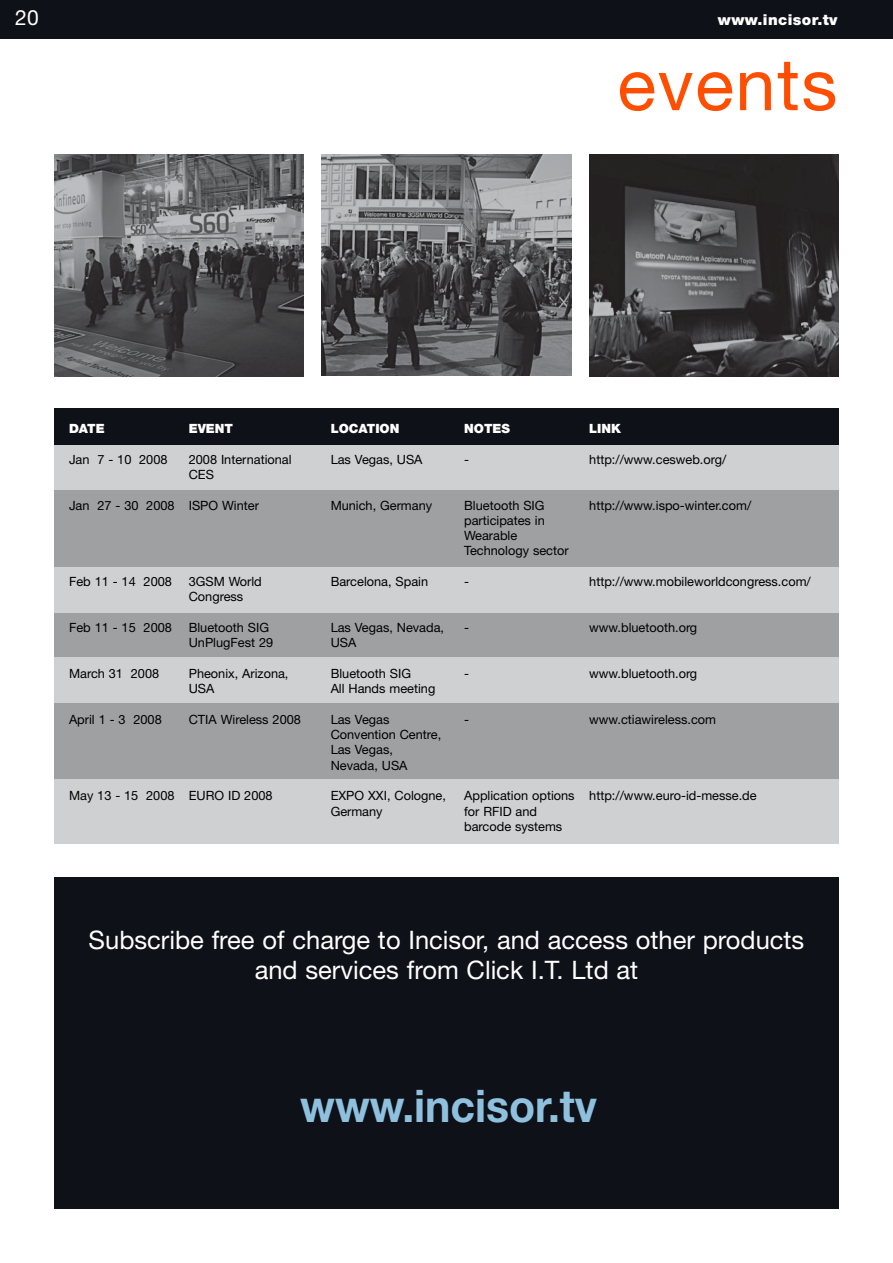
<style>
.page{position:relative;width:893px;height:1263px;background:#fff}
.page>*{position:absolute;margin:0;border:0;box-sizing:border-box;transform-origin:0 0}
.t1{font:72px "Helvetica Neue";letter-spacing:.02em;color:#ff4e00}
.t2{font:700 45px "Helvetica Neue";color:#8fc0de;scale:.95 1}
.t3{font:25.5px/30px "Helvetica Neue";color:#fff;text-align:center}
.t4{font:21px "Helvetica Neue";color:#fff}
.t5{font:900 15px "Helvetica Neue";letter-spacing:.025em;color:#fff}
.t6{font:12.75px/15.3px "Helvetica Neue";color:#000}
.t7{font:900 12.75px "Helvetica Neue";color:#fff}
</style>
<div class="page">
<div style="left:54px;top:409px;width:784px;height:435px;background:#cfd0d1"></div>
<div style="left:54px;top:490px;width:784px;height:76px;background:#9fa0a2"></div>
<div style="left:54px;top:613px;width:784px;height:44px;background:#9fa0a2"></div>
<div style="left:54px;top:704px;width:784px;height:75px;background:#9fa0a2"></div>
<div style="left:54px;top:409px;width:784px;height:36px;background:#0e1117"></div>
<div style="left:0;top:0;width:892px;height:38px;background:#0e1117"></div>
<img style="left:54px;top:154px;width:250px;height:223px">
<img style="left:322px;top:154px;width:249px;height:222px">
<img style="left:589px;top:154px;width:249px;height:223px">
<div style="left:54px;top:878px;width:784px;height:331px;background:#0e1117"></div>
<h3 class="t4" style="left:15px;top:10px;width:25px">20</h3>
<p class="t5" style="left:718px;top:15px;width:121px">www.incisor.tv</p>
<h1 class="t1" style="left:617px;top:59px;width:221px">events</h1>
<p class="t7" style="left:69px;top:424px;width:37px">DATE</p>
<p class="t7" style="left:189px;top:424px;width:46px">EVENT</p>
<p class="t7" style="left:330px;top:424px;width:70px">LOCATION</p>
<p class="t7" style="left:464px;top:424px;width:47px">NOTES</p>
<p class="t7" style="left:589px;top:424px;width:33px">LINK</p>
<p class="t6" style="left:69px;top:453px;width:100px">Jan 7 - 10 2008</p>
<p class="t6" style="left:189px;top:453px;width:104px">2008 International</p>
<p class="t6" style="left:331px;top:453px;width:93px">Las Vegas, USA</p>
<p class="t6" style="left:464px;top:453px;width:6px">-</p>
<p class="t6" style="left:589px;top:453px;width:138px">http://www.cesweb.org/</p>
<p class="t6" style="left:189px;top:468px;width:27px">CES</p>
<p class="t6" style="left:69px;top:499px;width:191px">Jan 27 - 30 2008 ISPO Winter</p>
<p class="t6" style="left:330px;top:499px;width:103px">Munich, Germany</p>
<p class="t6" style="left:464px;top:499px;width:82px">Bluetooth SIG</p>
<p class="t6" style="left:589px;top:499px;width:163px">http://www.ispo-winter.com/</p>
<p class="t6" style="left:464px;top:514px;width:106px">participates in<br>Wearable<br>Technology sector</p>
<p class="t6" style="left:69px;top:575px;width:104px">Feb 11 - 14 2008</p>
<p class="t6" style="left:189px;top:575px;width:75px">3GSM World</p>
<p class="t6" style="left:331px;top:575px;width:99px">Barcelona, Spain</p>
<p class="t6" style="left:464px;top:575px;width:6px">-</p>
<p class="t6" style="left:589px;top:575px;width:223px">http://www.mobileworldcongress.com/</p>
<p class="t6" style="left:189px;top:590px;width:56px">Congress</p>
<p class="t6" style="left:69px;top:621px;width:104px">Feb 11 - 15 2008</p>
<p class="t6" style="left:189px;top:621px;width:82px">Bluetooth SIG</p>
<p class="t6" style="left:331px;top:621px;width:115px">Las Vegas, Nevada,</p>
<p class="t6" style="left:464px;top:621px;width:6px">-</p>
<p class="t6" style="left:589px;top:621px;width:109px">www.bluetooth.org</p>
<p class="t6" style="left:189px;top:636px;width:86px">UnPlugFest 29</p>
<p class="t6" style="left:330px;top:636px;width:27px">USA</p>
<p class="t6" style="left:69px;top:667px;width:92px">March 31 2008</p>
<p class="t6" style="left:189px;top:667px;width:101px">Pheonix, Arizona,</p>
<p class="t6" style="left:331px;top:667px;width:82px">Bluetooth SIG</p>
<p class="t6" style="left:464px;top:667px;width:6px">-</p>
<p class="t6" style="left:589px;top:667px;width:109px">www.bluetooth.org</p>
<p class="t6" style="left:189px;top:682px;width:27px">USA</p>
<p class="t6" style="left:330px;top:682px;width:106px">All Hands meeting</p>
<p class="t6" style="left:69px;top:713px;width:94px">April 1 - 3 2008</p>
<p class="t6" style="left:189px;top:713px;width:114px">CTIA Wireless 2008</p>
<p class="t6" style="left:331px;top:713px;width:60px">Las Vegas</p>
<p class="t6" style="left:464px;top:713px;width:6px">-</p>
<p class="t6" style="left:589px;top:713px;width:128px">www.ctiawireless.com</p>
<p class="t6" style="left:330px;top:728px;width:112px">Convention Centre,<br>Las Vegas,<br>Nevada, USA</p>
<p class="t6" style="left:69px;top:789px;width:205px">May 13 - 15 2008 EURO ID 2008</p>
<p class="t6" style="left:331px;top:789px;width:117px">EXPO XXI, Cologne,</p>
<p class="t6" style="left:464px;top:789px;width:294px">Application options http://www.euro-id-messe.de</p>
<p class="t6" style="left:330px;top:805px;width:53px">Germany</p>
<p class="t6" style="left:464px;top:805px;width:100px">for RFID and barcode systems</p>
<h3 class="t3" style="left:89px;top:928px;width:717px">Subscribe free of charge to Incisor, and access other products and services from Click I.T. Ltd at</h3>
<h2 class="t2" style="left:300px;top:1090px;width:314px">www.incisor.tv</h2>
</div>
